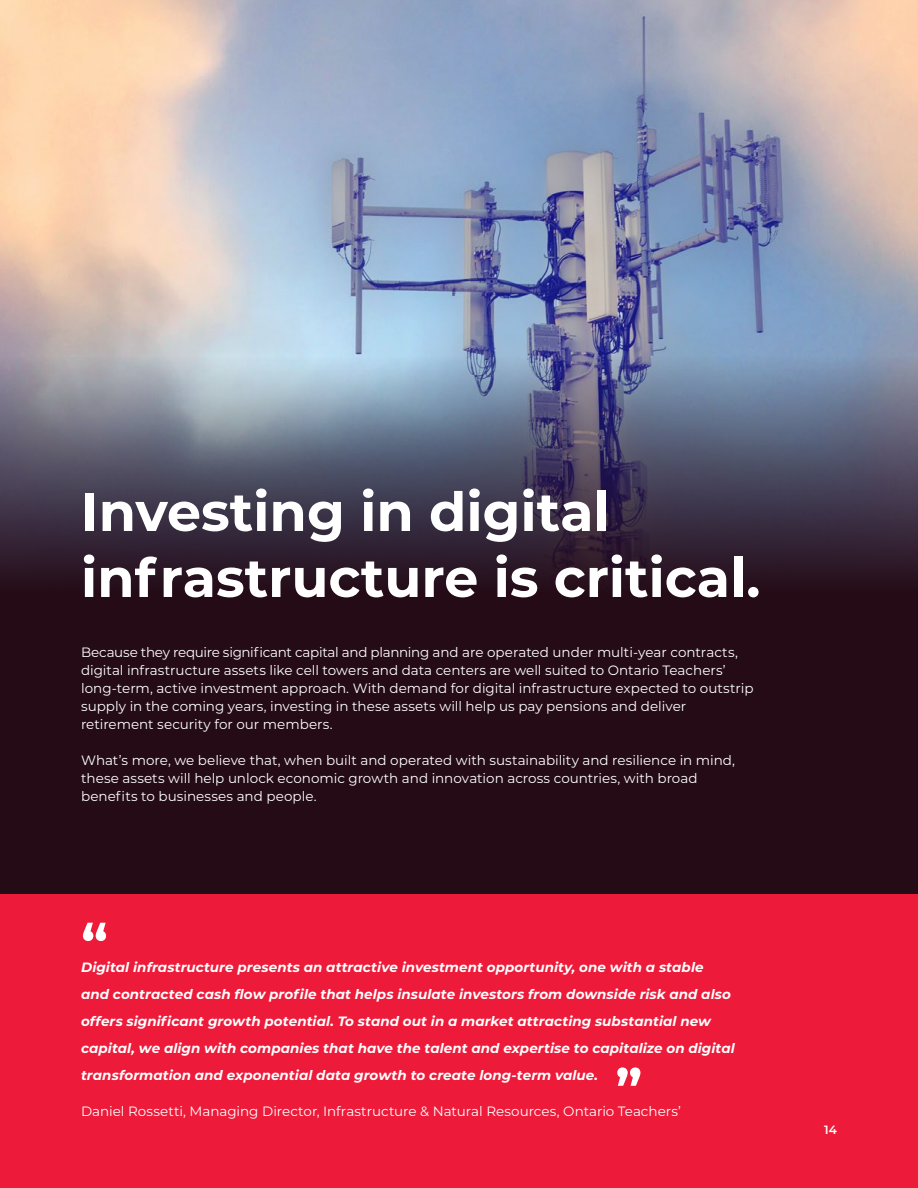
<style>
.page{position:relative;width:918px;height:1188px;background:#240b15}
.page>*{position:absolute;margin:0;border:0;box-sizing:border-box;transform-origin:0 0}
.t1{font:700 54px/66px "Montserrat";color:#fff}
.t2{font:13.5px/18px "Montserrat";color:#fff}
.t3{font:italic 700 13.5px/27px "Montserrat";letter-spacing:.005em;color:#fff}
.t4{font:600 12px "Montserrat";color:#fff}
</style>
<div class="page">
<div style="left:0;top:894px;width:918px;height:294px;background:#ed1a39"></div>
<img style="left:0;top:0;width:918px;height:357px">
<svg style="left:0;top:357px;width:918px;height:223px;background:#55556b"></svg>
<h1 class="t1" style="left:81px;top:476px;width:681px">Investing in digital infrastructure is critical.</h1>
<p class="t2" style="left:81px;top:643px;width:674px">Because they require significant capital and planning and are operated under multi-year contracts, digital infrastructure assets like cell towers and data centers are well suited to Ontario Teachers’ long-term, active investment approach. With demand for digital infrastructure expected to outstrip supply in the coming years, investing in these assets will help us pay pensions and deliver retirement security for our members.</p>
<p class="t2" style="left:81px;top:751px;width:655px">What’s more, we believe that, when built and operated with sustainability and resilience in mind, these assets will help unlock economic growth and innovation across countries, with broad benefits to businesses and people.</p>
<h1 class="t1" style="left:81px;top:908px;width:28px">“</h1>
<p class="t3" style="left:81px;top:953px;width:655px">Digital infrastructure presents an attractive investment opportunity, one with a stable and contracted cash flow profile that helps insulate investors from downside risk and also offers significant growth potential. To stand out in a market attracting substantial new capital, we align with companies that have the talent and expertise to capitalize on digital transformation and exponential data growth to create long-term value.</p>
<p class="t2" style="left:81px;top:1102px;width:601px">Daniel Rossetti, Managing Director, Infrastructure &amp; Natural Resources, Ontario Teachers’</p>
<h1 class="t1" style="left:615px;top:1053px;width:28px">”</h1>
<p class="t4" style="left:824px;top:1121px;width:14px">14</p>
</div>
